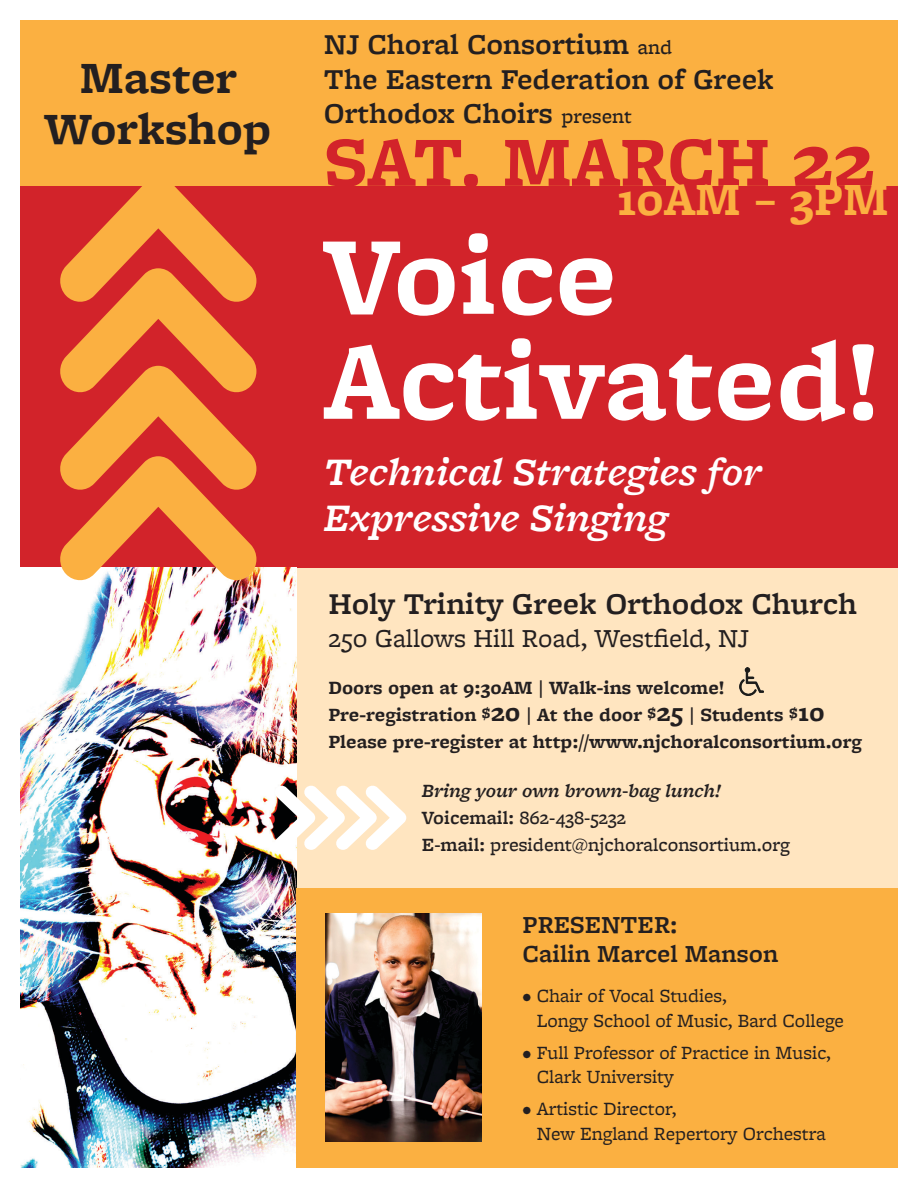
<style>
.page{position:relative;width:918px;height:1188px;background:#fff}
.page>*{position:absolute;margin:0;border:0;box-sizing:border-box;transform-origin:0 0}
.t1{font:700 115.5px "Freight Micro Pro";color:#fff}
.t2{font:700 73.35px "Freight Micro Pro";color:#d2232a}
.t3{font:700 48px "Freight Micro Pro";color:#fbb041}
.t4{font:700 46.5px/51px "Freight Micro Pro";color:#231f20;text-align:center}
.t5{font:italic 600 40.5px/46.5px "Freight Micro Pro";color:#fff}
.t6{font:600 31.5px "Freight Micro Pro";color:#231f20}
.t7{font:600 30px/34.5px "Freight Micro Pro";color:#231f20}
.t8{font:27px "Freight Micro Pro";color:#231f20}
.t9{font:600 25.5px "Freight Micro Pro";color:#231f20}
.t10{font:19.5px/24.8px "Freight Micro Pro";color:#231f20}
.t11{font:700 19.5px "Freight Micro Pro";color:#231f20}
.t12{font:500 19.5px "Freight Micro Pro";color:#231f20}
.t13{font:italic 600 19.5px "Freight Micro Pro";color:#231f20}
.s1{font-weight:500;font-size:21px}
.s2{font-size:79.5px}
.s3{font-size:27px}
.s4{font-weight:600}
</style>
<div class="page">
<div style="left:20px;top:567px;width:878px;height:601px;background:#ffe5c0"></div>
<div style="left:20px;top:20px;width:878px;height:477px;background:#fbb041"></div>
<div style="left:20px;top:186px;width:878px;height:381px;background:#d2232a"></div>
<img style="left:20px;top:567px;width:276px;height:601px">
<div style="left:296px;top:888px;width:602px;height:280px;background:#fbb041"></div>
<img style="left:325px;top:914px;width:157px;height:228px">
<svg style="left:275px;top:786px;width:131px;height:64px"></svg>
<svg style="left:60px;top:186px;width:196px;height:394px"></svg>
<img style="left:739px;top:668px;width:24px;height:27px">
<p class="t4" style="left:45px;top:52px;width:228px">Master<br>Workshop</p>
<p class="t7" style="left:324px;top:26px;width:452px">NJ Choral Consortium <span class="s1">and<br></span>The Eastern Federation of Greek</p>
<p class="t7" style="left:324px;top:95px;width:309px">Orthodox Choirs <span class="s1">present</span></p>
<p class="t2" style="left:324px;top:111px;width:552px">SAT. MARCH <span class="s2">22</span></p>
<p class="t3" style="left:616px;top:166px;width:274px">10AM – 3PM</p>
<p class="t1" style="left:324px;top:196px;width:295px">Voice</p>
<p class="t1" style="left:324px;top:301px;width:558px">Activated!</p>
<p class="t5" style="left:324px;top:447px;width:440px">Technical Strategies for<br>Expressive Singing</p>
<p class="t6" style="left:328px;top:582px;width:530px">Holy Trinity Greek Orthodox Church</p>
<p class="t8" style="left:328px;top:620px;width:422px">250 Gallows Hill Road, Westfield, NJ</p>
<p class="t11" style="left:328px;top:674px;width:398px">Doors open at 9:30AM | Walk-ins welcome!</p>
<p class="t11" style="left:328px;top:701px;width:498px">Pre-registration <sup>$</sup><span class="s3">20</span> | At the door <sup>$</sup><span class="s3">25</span> | Students <sup>$</sup><span class="s3">10</span></p>
<p class="t11" style="left:328px;top:728px;width:535px">Please pre-register at http://www.njchoralconsortium.org</p>
<p class="t13" style="left:422px;top:778px;width:300px">Bring your own brown-bag lunch!</p>
<p class="t12" style="left:422px;top:805px;width:206px"><span class="s4">Voicemail:</span> 862-438-5232</p>
<p class="t12" style="left:422px;top:832px;width:369px"><span class="s4">E-mail:</span> president@njchoralconsortium.org</p>
<p class="t9" style="left:523px;top:907px;width:156px">PRESENTER:</p>
<p class="t9" style="left:523px;top:936px;width:257px">Cailin Marcel Manson</p>
<p class="t10" style="left:537px;top:983px;width:309px;text-indent:-14px">• Chair of Vocal Studies,<br>Longy School of Music, Bard College</p>
<p class="t10" style="left:537px;top:1039px;width:296px;text-indent:-14px">• Full Professor of Practice in Music,<br>Clark University</p>
<p class="t10" style="left:537px;top:1095px;width:290px;text-indent:-14px">• Artistic Director,<br>New England Repertory Orchestra</p>
</div>
